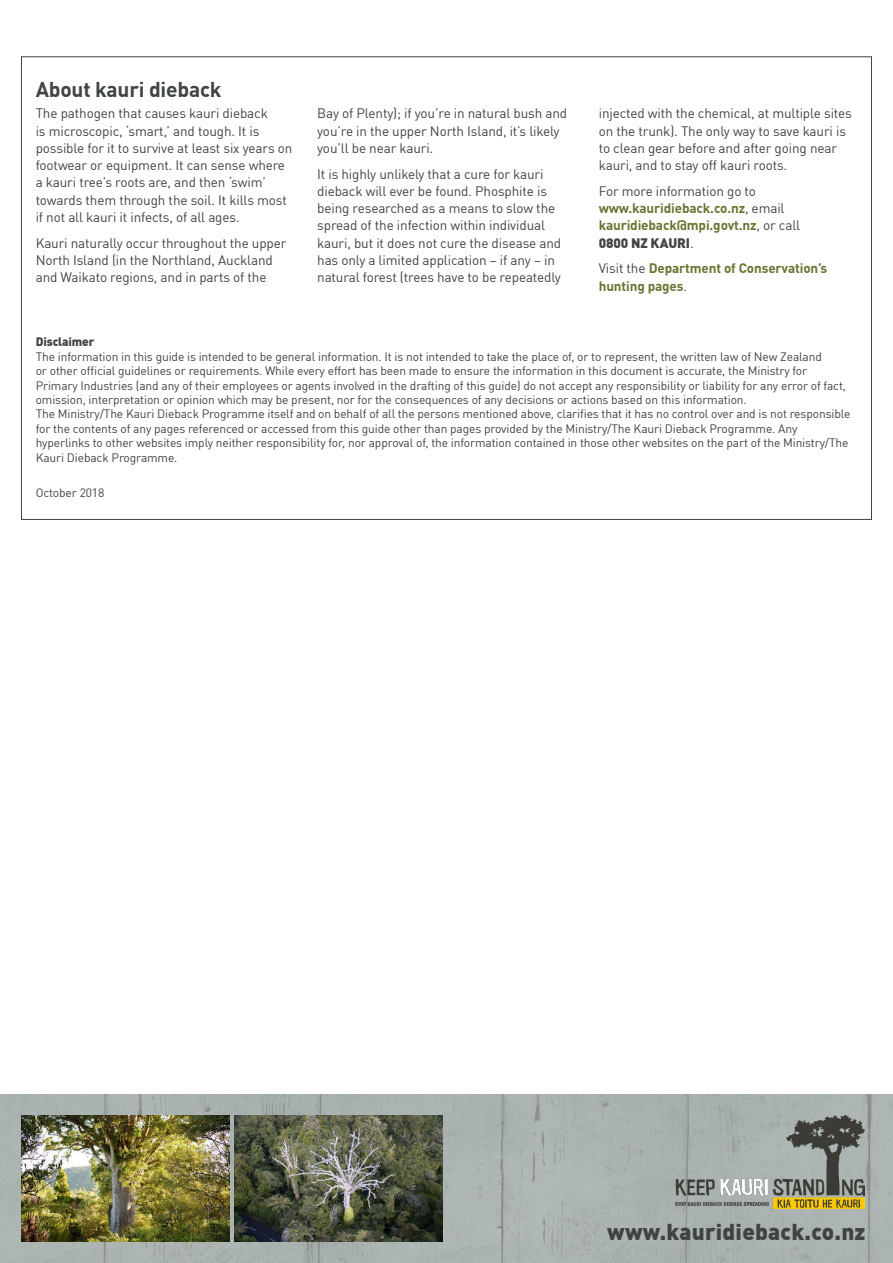
<style>
.page{position:relative;width:893px;height:1263px;background:#fff}
.page>*{position:absolute;margin:0;border:0;box-sizing:border-box;transform-origin:0 0}
.t1{font:900 22.5px "DIN";letter-spacing:.01em;color:#3f4342}
.About_KD_header{font:700 21px "DIN";letter-spacing:-.01em;color:#404443}
._2_body_text{font:13.5px/17.2px "DIN";letter-spacing:-.01em;color:#404443}
._2_body_text-2{font:700 13.5px/17.2px "DIN";letter-spacing:-.01em;color:#677633}
.Disclaimer_text_8pt{font:12px/14.4px "DIN";letter-spacing:-.01em;color:#404443}
.Disclaimer_text_8pt-2{font:900 12px "DIN";letter-spacing:-.01em;color:#404443}
.s1{font-weight:400;color:#404443}
.s2{font-weight:900;color:#404443}
</style>
<div class="page">
<div style="left:0;top:1094px;width:893px;height:169px;background:#aab3b0"></div>
<img style="left:676px;top:1115px;width:189px;height:94px">
<img style="left:234px;top:1115px;width:208px;height:127px">
<img style="left:21px;top:1115px;width:208px;height:127px">
<p class="About_KD_header" style="left:36px;top:76px;width:187px">About kauri dieback</p>
<p class="_2_body_text" style="left:36px;top:105px;width:258px">The pathogen that causes kauri dieback<br>is microscopic, ‘smart,’ and tough. It is possible for it to survive at least six years on footwear or equipment. It can sense where a kauri tree’s roots are, and then ‘swim’ towards them through the soil. It kills most if not all kauri it infects, of all ages.</p>
<p class="_2_body_text" style="left:36px;top:234px;width:252px">Kauri naturally occur throughout the upper<br>North Island (in the Northland, Auckland and Waikato regions, and in parts of the</p>
<p class="_2_body_text" style="left:317px;top:105px;width:251px">Bay of Plenty); if you’re in natural bush and you’re in the upper North Island, it’s likely you’ll be near kauri.</p>
<p class="_2_body_text" style="left:317px;top:165px;width:246px">It is highly unlikely that a cure for kauri dieback will ever be found. Phosphite is being researched as a means to slow the spread of the infection within individual kauri, but it does not cure the disease and has only a limited application – if any – in natural forest (trees have to be repeatedly</p>
<p class="_2_body_text" style="left:599px;top:105px;width:255px">injected with the chemical, at multiple sites on the trunk). The only way to save kauri is to clean gear before and after going near kauri, and to stay off kauri roots.</p>
<p class="_2_body_text-2" style="left:599px;top:182px;width:203px"><span class="s1">For more information go to </span>www.kauridieback.co.nz<span class="s1">, email </span>kauridieback@mpi.govt.nz<span class="s1">, or call<br></span><span class="s2">0800 NZ KAURI</span><span class="s1">.</span></p>
<p class="_2_body_text-2" style="left:599px;top:259px;width:230px"><span class="s1">Visit the</span> Department of Conservation’s hunting pages<span class="s1">.</span></p>
<p class="Disclaimer_text_8pt-2" style="left:36px;top:334px;width:60px">Disclaimer</p>
<p class="Disclaimer_text_8pt" style="left:36px;top:349px;width:812px">The information in this guide is intended to be general information. It is not intended to take the place of, or to represent, the written law of New Zealand<br>or other official guidelines or requirements. While every effort has been made to ensure the information in this document is accurate, the Ministry for Primary Industries (and any of their employees or agents involved in the drafting of this guide) do not accept any responsibility or liability for any error of fact, omission, interpretation or opinion which may be present, nor for the consequences of any decisions or actions based on this information.</p>
<p class="Disclaimer_text_8pt" style="left:36px;top:407px;width:816px">The Ministry/The Kauri Dieback Programme itself and on behalf of all the persons mentioned above, clarifies that it has no control over and is not responsible for the contents of any pages referenced or accessed from this guide other than pages provided by the Ministry/The Kauri Dieback Programme. Any hyperlinks to other websites imply neither responsibility for, nor approval of, the information contained in those other websites on the part of the Ministry/The Kauri Dieback Programme.</p>
<p class="Disclaimer_text_8pt" style="left:36px;top:486px;width:70px">October 2018</p>
<h1 class="t1" style="left:607px;top:1216px;width:260px">www.kauridieback.co.nz</h1>
</div>
